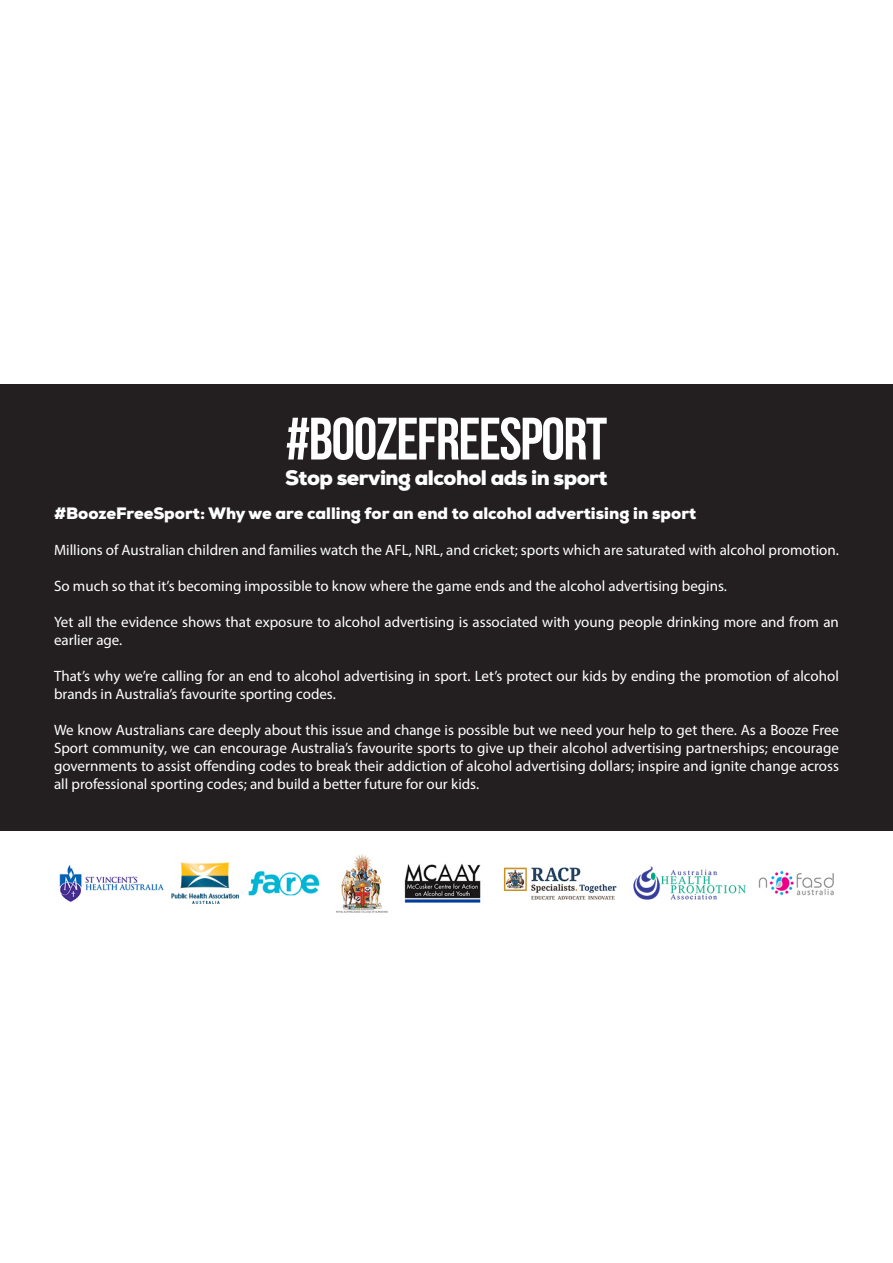
<style>
.page{position:relative;width:893px;height:1263px;background:#fff}
.page>*{position:absolute;margin:0;border:0;box-sizing:border-box;transform-origin:0 0}
.t1{font:59.7px "Bebas Neue";letter-spacing:-.025em;color:#fff}
.t2{font:900 21px "Nexa";letter-spacing:-.025em;color:#fff}
.BODY{font:900 16.5px "Nexa";color:#fff}
.BODY-2{font:15px/18px "Myriad Pro";color:#fff}
</style>
<div class="page">
<div style="left:0;top:384px;width:893px;height:447px;background:#231f20"></div>
<img style="left:59px;top:854px;width:775px;height:59px">
<p class="t1" style="left:286px;top:406px;width:323px">#BOOZEFREESPORT</p>
<p class="t2" style="left:285px;top:464px;width:324px">Stop serving alcohol ads in sport</p>
<p class="BODY" style="left:54px;top:502px;width:644px">#BoozeFreeSport: Why we are calling for an end to alcohol advertising in sport</p>
<p class="BODY-2" style="left:54px;top:540px;width:786px">Millions of Australian children and families watch the AFL, NRL, and cricket; sports which are saturated with alcohol promotion.</p>
<p class="BODY-2" style="left:54px;top:576px;width:674px">So much so that it’s becoming impossible to know where the game ends and the alcohol advertising begins.</p>
<p class="BODY-2" style="left:54px;top:612px;width:786px">Yet all the evidence shows that exposure to alcohol advertising is associated with young people drinking more and from an earlier age.</p>
<p class="BODY-2" style="left:54px;top:666px;width:786px">That’s why we’re calling for an end to alcohol advertising in sport. Let’s protect our kids by ending the promotion of alcohol brands in Australia’s favourite sporting codes.</p>
<p class="BODY-2" style="left:54px;top:720px;width:787px;text-align:justify">We know Australians care deeply about this issue and change is possible but we need your help to get there. As a Booze Free Sport community, we can encourage Australia’s favourite sports to give up their alcohol advertising partnerships; encourage governments to assist offending codes to break their addiction of alcohol advertising dollars; inspire and ignite change across all professional sporting codes; and build a better future for our kids.</p>
</div>
